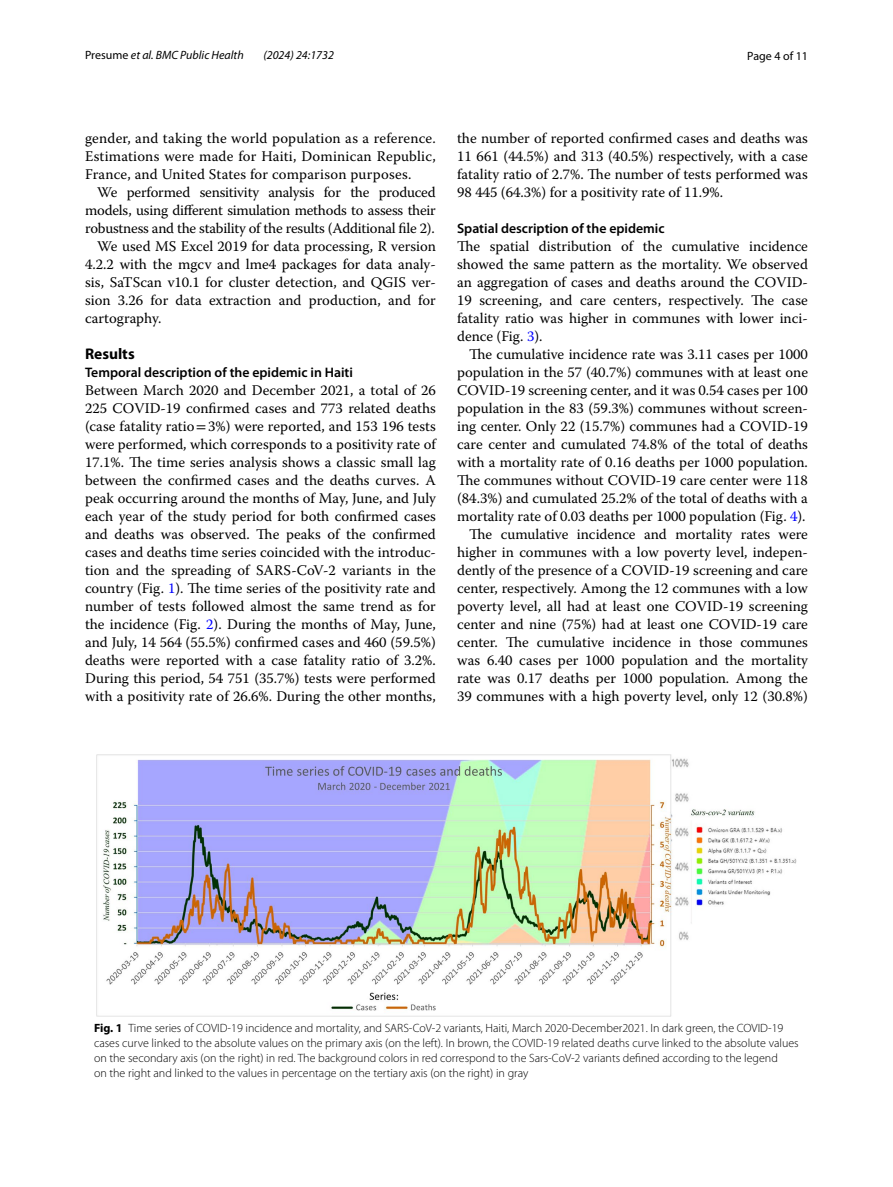
<style>
.page{position:relative;width:893px;height:1187px;background:#fff}
.page>*{position:absolute;margin:0;border:0;box-sizing:border-box;transform-origin:0 0}
.t1{font:700 15.45px "Myriad Pro";color:#000}
.t2{font:14.7px/18px "Warnock Pro";color:#000;text-align:justify}
.t3{font:600 13.8px "Myriad Pro";color:#000}
.t4{font:300 12px/15px "Myriad Pro";color:#000}
.t5{font:italic 12px "Myriad Pro";color:#000}
.t6{font:12px "Myriad Pro";color:#000}
.s1{font-style:normal}
.s2{font-family:"STIX"}
.s3{color:#00f}
.s4{font-weight:700}
</style>
<div class="page">
<img style="left:96px;top:754px;width:701px;height:262px">
<p class="t5" style="left:85px;top:48px;width:160px"><span class="s1">Presume</span> et al. BMC Public Health</p>
<p class="t5" style="left:263px;top:48px;width:72px">(2024) 24:1732</p>
<p class="t6" style="left:747px;top:48px;width:62px">Page 4 of 11</p>
<p class="t2" style="left:85px;top:128px;width:352px">gender, and taking the world population as a reference.<br>Estimations were made for Haiti, Dominican Republic, France, and United States for comparison purposes.</p>
<p class="t2" style="left:97px;top:182px;width:340px">We performed sensitivity analysis for the produced</p>
<p class="t2" style="left:85px;top:200px;width:352px">models, using different simulation methods to assess their</p>
<p class="t2" style="left:85px;top:218px;width:351px">robustness and the stability of the results (Additional file 2).</p>
<p class="t2" style="left:97px;top:236px;width:340px">We used MS Excel 2019 for data processing, R version</p>
<p class="t2" style="left:85px;top:254px;width:352px">4.2.2 with the mgcv and lme4 packages for data analy-</p>
<p class="t2" style="left:85px;top:272px;width:352px">sis, SaTScan v10.1 for cluster detection, and QGIS ver-</p>
<p class="t2" style="left:85px;top:290px;width:352px">sion 3.26 for data extraction and production, and for</p>
<p class="t2" style="left:85px;top:308px;width:78px">cartography.</p>
<p class="t1" style="left:85px;top:343px;width:51px">Results</p>
<p class="t3" style="left:85px;top:363px;width:269px">Temporal description of the epidemic in Haiti</p>
<p class="t2" style="left:85px;top:380px;width:352px">Between March 2020 and December 2021, a total of 26<br>225 COVID-19 confirmed cases and 773 related deaths (case fatality ratio<span class="s2">=</span>3%) were reported, and 153 196 tests were performed, which corresponds to a positivity rate of 17.1%. The time series analysis shows a classic small lag between the confirmed cases and the deaths curves. A peak occurring around the months of May, June, and July each year of the study period for both confirmed cases and deaths was observed. The peaks of the confirmed cases and deaths time series coincided with the introduc&shy;tion and the spreading of SARS-CoV-2 variants in the country (Fig. <span class="s3">1</span>). The time series of the positivity rate and number of tests followed almost the same trend as for the incidence (Fig. <span class="s3">2</span>). During the months of May, June, and July, 14 564 (55.5%) confirmed cases and 460 (59.5%) deaths were reported with a case fatality ratio of 3.2%.<br>During this period, 54 751 (35.7%) tests were performed with a positivity rate of 26.6%. During the other months,</p>
<p class="t2" style="left:457px;top:128px;width:352px">the number of reported confirmed cases and deaths was 11 661 (44.5%) and 313 (40.5%) respectively, with a case fatality ratio of 2.7%. The number of tests performed was 98 445 (64.3%) for a positivity rate of 11.9%.</p>
<p class="t3" style="left:457px;top:219px;width:209px">Spatial description of the epidemic</p>
<p class="t2" style="left:457px;top:236px;width:352px">The spatial distribution of the cumulative incidence showed the same pattern as the mortality. We observed an aggregation of cases and deaths around the COVID-19 screening, and care centers, respectively. The case fatality ratio was higher in communes with lower inci&shy;dence (Fig. <span class="s3">3</span>).</p>
<p class="t2" style="left:457px;top:344px;width:352px;text-align:right">The cumulative incidence rate was 3.11 cases per 1000 population in the 57 (40.7%) communes with at least one COVID-19 screening center, and it was 0.54 cases per 100 population in the 83 (59.3%) communes without screen&shy;ing center. Only 22 (15.7%) communes had a COVID-19 care center and cumulated 74.8% of the total of deaths with a mortality rate of 0.16 deaths per 1000 population.<br>The communes without COVID-19 care center were 118 (84.3%) and cumulated 25.2% of the total of deaths with a mortality rate of 0.03 deaths per 1000 population (Fig. <span class="s3">4</span>).<br>The cumulative incidence and mortality rates were higher in communes with a low poverty level, indepen&shy;dently of the presence of a COVID-19 screening and care center, respectively. Among the 12 communes with a low poverty level, all had at least one COVID-19 screening center and nine (75%) had at least one COVID-19 care center. The cumulative incidence in those communes was 6.40 cases per 1000 population and the mortality rate was 0.17 deaths per 1000 population. Among the 39 communes with a high poverty level, only 12 (30.8%)</p>
<p class="t4" style="left:94px;top:1020px;width:706px"><span class="s4">Fig. 1</span> Time series of COVID-19 incidence and mortality, and SARS-CoV-2 variants, Haiti, March 2020-December2021. In dark green, the COVID-19 cases curve linked to the absolute values on the primary axis (on the left). In brown, the COVID-19 related deaths curve linked to the absolute values on the secondary axis (on the right) in red. The background colors in red correspond to the Sars-CoV-2 variants defined according to the legend<br>on the right and linked to the values in percentage on the tertiary axis (on the right) in gray</p>
</div>
